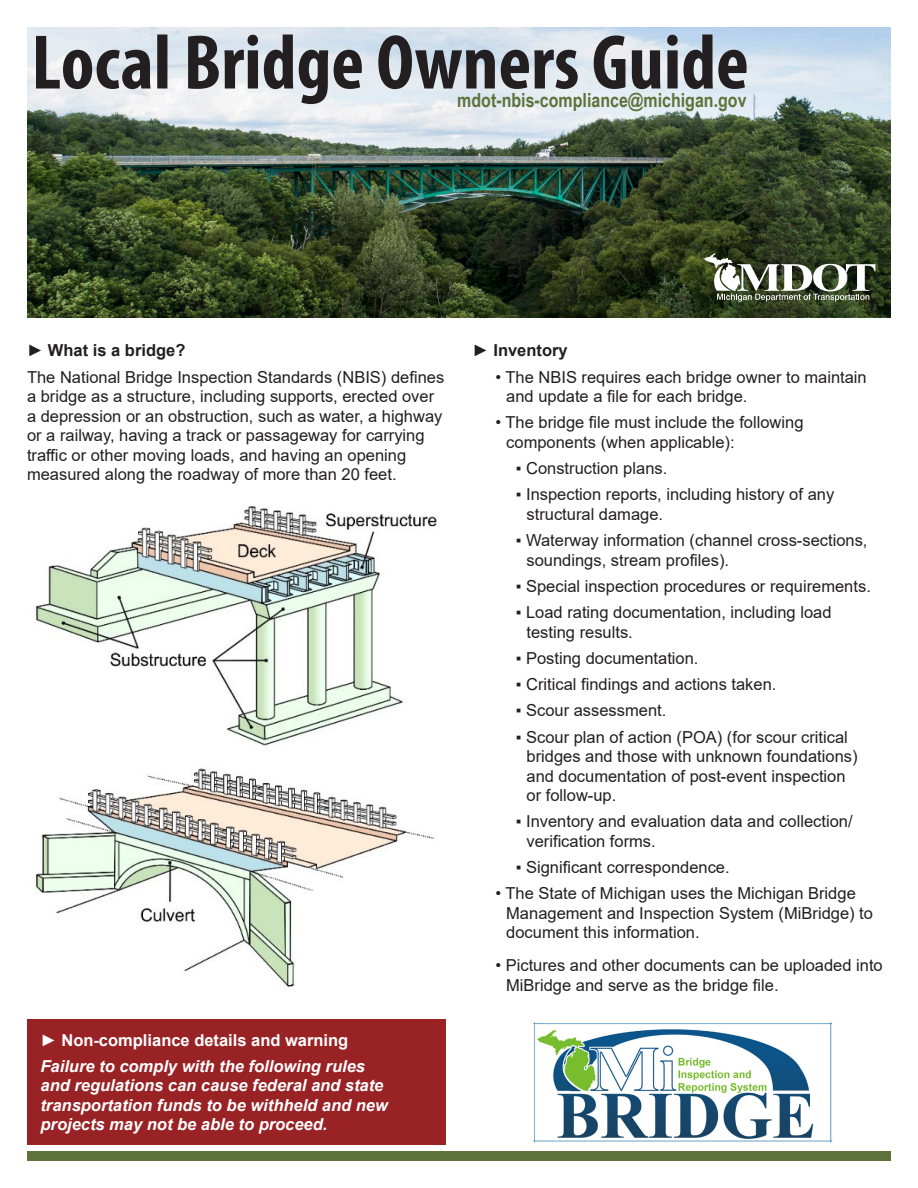
<style>
.page{position:relative;width:918px;height:1188px;background:#fff}
.page>*{position:absolute;margin:0;border:0;box-sizing:border-box;transform-origin:0 0}
.t1{font:700 19.5px "Arial Narrow";color:#5f723b}
.Sub_Bullet{font:16.5px/19.5px "Arial";color:#231f20}
.Bullets{font:16.5px/19.5px "Arial";color:#231f20}
.Paragraph{font:16.5px/19.5px "Arial";color:#231f20}
.Paragraph-2{font:italic 700 16.5px/19.5px "Arial";color:#fff}
.t2{font:700 16.5px "Arial";color:#fff}
.t3{font:700 16.5px "Arial";color:#231f20}
.s1{font-weight:400}
</style>
<div class="page">
<div style="left:27px;top:1020px;width:419px;height:125px;background:#992225"></div>
<img style="left:27px;top:27px;width:864px;height:290px">
<img style="left:35px;top:506px;width:402px;height:482px">
<div style="left:27px;top:1151px;width:864px;height:10px;background:#5f723b"></div>
<svg style="left:704px;top:253px;width:171px;height:49px"></svg>
<img style="left:533px;top:1022px;width:300px;height:121px">
<svg style="left:36px;top:35px;width:711px;height:69px;background:#9ea2a8"></svg>
<p class="t1" style="left:457px;top:85px;width:291px">mdot-nbis-compliance@michigan.gov</p>
<p class="t3" style="left:27px;top:339px;width:160px"><span class="s1">►</span> What is a bridge?</p>
<p class="Paragraph" style="left:27px;top:367px;width:419px">The National Bridge Inspection Standards (NBIS) defines a bridge as a structure, including supports, erected over a depression or an obstruction, such as water, a highway or a railway, having a track or passageway for carrying traffic or other moving loads, and having an opening measured along the roadway of more than 20 feet.</p>
<p class="t2" style="left:40px;top:1028px;width:309px">► Non-compliance details and warning</p>
<p class="Paragraph-2" style="left:40px;top:1057px;width:349px">Failure to comply with the following rules and regulations can cause federal and state transportation funds to be withheld and new projects may not be able to proceed.</p>
<p class="t3" style="left:472px;top:339px;width:97px">► Inventory</p>
<p class="Bullets" style="left:506px;top:367px;width:362px;text-indent:-11px">• The NBIS requires each bridge owner to maintain and update a file for each bridge.</p>
<p class="Bullets" style="left:506px;top:413px;width:299px;text-indent:-11px">• The bridge file must include the following components (when applicable):</p>
<p class="Sub_Bullet" style="left:516px;top:458px;width:153px">▪ Construction plans.</p>
<p class="Sub_Bullet" style="left:526px;top:485px;width:309px;text-indent:-11px">▪ Inspection reports, including history of any structural damage.</p>
<p class="Sub_Bullet" style="left:526px;top:530px;width:343px;text-indent:-11px">▪ Waterway information (channel cross-sections, soundings, stream profiles).</p>
<p class="Sub_Bullet" style="left:516px;top:576px;width:357px">▪ Special inspection procedures or requirements.</p>
<p class="Sub_Bullet" style="left:526px;top:602px;width:307px;text-indent:-11px">▪ Load rating documentation, including load testing results.</p>
<p class="Sub_Bullet" style="left:516px;top:648px;width:184px">▪ Posting documentation.</p>
<p class="Sub_Bullet" style="left:516px;top:674px;width:262px">▪ Critical findings and actions taken.</p>
<p class="Sub_Bullet" style="left:516px;top:701px;width:152px">▪ Scour assessment.</p>
<p class="Sub_Bullet" style="left:526px;top:727px;width:333px;text-indent:-11px">▪ Scour plan of action (POA) (for scour critical bridges and those with unknown foundations) and documentation of post-event inspection or follow-up.</p>
<p class="Sub_Bullet" style="left:526px;top:812px;width:328px;text-indent:-11px">▪ Inventory and evaluation data and collection/ verification forms.</p>
<p class="Paragraph" style="left:516px;top:857px;width:216px">▪ Significant correspondence.</p>
<p class="Bullets" style="left:506px;top:884px;width:368px;text-indent:-11px">• The State of Michigan uses the Michigan Bridge<br>Management and Inspection System (MiBridge) to document this information.</p>
<p class="Bullets" style="left:506px;top:956px;width:378px;text-indent:-11px">• Pictures and other documents can be uploaded into<br>MiBridge and serve as the bridge file.</p>
</div>
